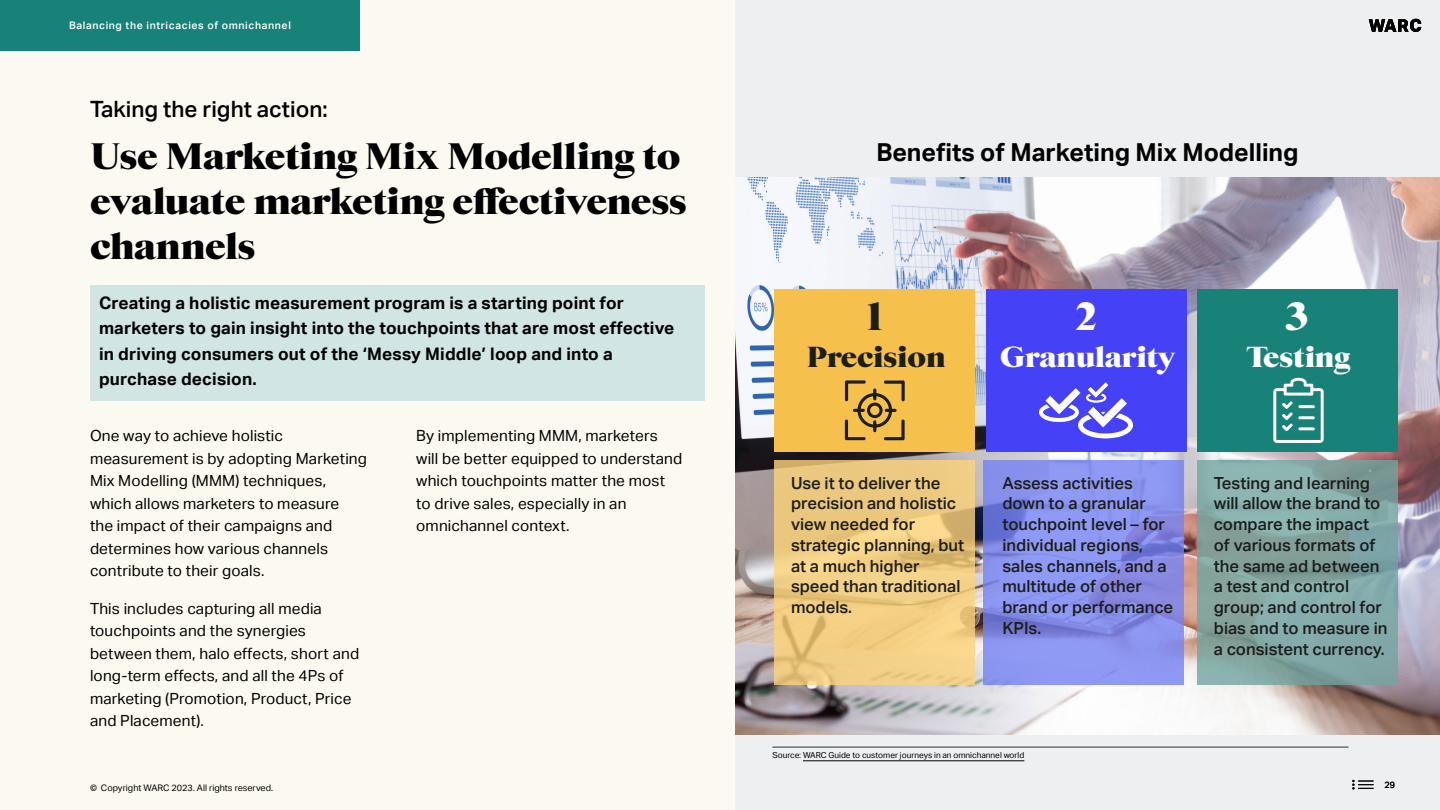
<style>
.page{position:relative;width:1440px;height:810px;background:#fcfaf0}
.page>*{position:absolute;margin:0;border:0;box-sizing:border-box;transform-origin:0 0}
.t1{font:900 40.05px "Starling";color:#fff}
.t2{font:900 40.05px "Starling";color:#1d1d1b}
.t3{font:900 37.5px/45px "Starling";letter-spacing:-.01em;color:#000}
.t4{font:900 29.55px "Starling";color:#fff}
.t5{font:900 29.55px "Starling";color:#1d1d1b}
.t6{font:700 24.75px "Aktiv Grotesk";color:#000}
.t7{font:500 22.5px "Aktiv Grotesk";color:#000}
.t8{font:700 17.25px/25.5px "Aktiv Grotesk";letter-spacing:.01em;color:#000}
.t9{font:500 16.73px/20.8px "Aktiv Grotesk";color:#1d1d1b}
.t10{font:15.38px/22.5px "Aktiv Grotesk";letter-spacing:.01em;color:#000}
.t11{font:500 10.5px "Aktiv Grotesk";letter-spacing:.06em;color:#fff}
.t12{font:9px "Aktiv Grotesk";color:#000}
.t13{font:8.25px "Aktiv Grotesk";color:#000}
</style>
<div class="page">
<div style="left:735px;top:0;width:705px;height:810px;background:#eeeff1"></div>
<img style="left:735px;top:177px;width:705px;height:557px">
<div style="left:0;top:0;width:360px;height:51px;background:#188278"></div>
<svg style="left:1369px;top:19px;width:52px;height:13px"></svg>
<div style="left:91px;top:285px;width:614px;height:115px;background:#d1e6e4"></div>
<hr style="left:803px;top:761px;width:221px;height:1px;background:#000">
<hr style="left:772px;top:747px;width:576px;height:1px;background:#2f2f30">
<div style="left:775px;top:289px;width:200px;height:163px;background:#f5c04c"></div>
<div style="left:986px;top:289px;width:200px;height:163px;background:#4441f7"></div>
<div style="left:1197px;top:289px;width:200px;height:163px;background:#188278"></div>
<svg style="left:775px;top:460px;width:200px;height:225px;background:#edcb81"></svg>
<svg style="left:983px;top:460px;width:200px;height:225px;background:#8790eb"></svg>
<svg style="left:1197px;top:460px;width:200px;height:225px;background:#83a7a3"></svg>
<svg style="left:844px;top:380px;width:61px;height:61px"></svg>
<svg style="left:1273px;top:378px;width:51px;height:65px"></svg>
<svg style="left:1039px;top:382px;width:94px;height:56px"></svg>
<svg style="left:1352px;top:780px;width:22px;height:9px"></svg>
<p class="t11" style="left:69px;top:19px;width:223px">Balancing the intricacies of omnichannel</p>
<p class="t11" style="left:91px;top:19px;width:180px">Why we need to talk about brand</p>
<h3 class="t7" style="left:90px;top:96px;width:239px">Taking the right action:</h3>
<h2 class="t3" style="left:90px;top:134px;width:592px">Use Marketing Mix Modelling to</h2>
<h3 class="t6" style="left:876px;top:138px;width:424px">Benefits of Marketing Mix Modelling</h3>
<h2 class="t3" style="left:90px;top:179px;width:598px">evaluate marketing effectiveness channels</h2>
<p class="t8" style="left:99px;top:290px;width:577px">Creating a holistic measurement program is a starting point for marketers to gain insight into the touchpoints that are most effective in driving consumers out of the ‘Messy Middle’ loop and into a purchase decision.</p>
<p class="t10" style="left:90px;top:425px;width:279px">One way to achieve holistic measurement is by adopting Marketing<br>Mix Modelling (MMM) techniques, which allows marketers to measure<br>the impact of their campaigns and determines how various channels contribute to their goals.</p>
<p class="t10" style="left:90px;top:597px;width:271px">This includes capturing all media touchpoints and the synergies between them, halo effects, short and long-term effects, and all the 4Ps of marketing (Promotion, Product, Price and Placement).</p>
<p class="t12" style="left:90px;top:783px;width:185px">© Copyright WARC 2023. All rights reserved.</p>
<p class="t10" style="left:416px;top:425px;width:268px">By implementing MMM, marketers will be better equipped to understand which touchpoints matter the most to drive sales, especially in an omnichannel context.</p>
<h1 class="t2" style="left:866px;top:291px;width:19px">1</h1>
<h3 class="t5" style="left:807px;top:338px;width:140px">Precision</h3>
<h1 class="t1" style="left:1075px;top:291px;width:23px">2</h1>
<h3 class="t4" style="left:1000px;top:338px;width:177px">Granularity</h3>
<h1 class="t1" style="left:1286px;top:291px;width:24px">3</h1>
<h3 class="t4" style="left:1247px;top:338px;width:104px">Testing</h3>
<p class="t9" style="left:791px;top:472px;width:175px">Use it to deliver the precision and holistic view needed for strategic planning, but at a much higher speed than traditional models.</p>
<p class="t9" style="left:1002px;top:472px;width:172px">Assess activities down to a granular touchpoint level – for individual regions, sales channels, and a multitude of other brand or performance<br>KPIs.</p>
<p class="t9" style="left:1214px;top:472px;width:175px">Testing and learning will allow the brand to compare the impact of various formats of the same ad between a test and control group; and control for bias and to measure in a consistent currency.</p>
<p class="t13" style="left:772px;top:750px;width:253px">Source: WARC Guide to customer journeys in an omnichannel world</p>
<p class="t12" style="left:1384px;top:780px;width:12px">29</p>
</div>
